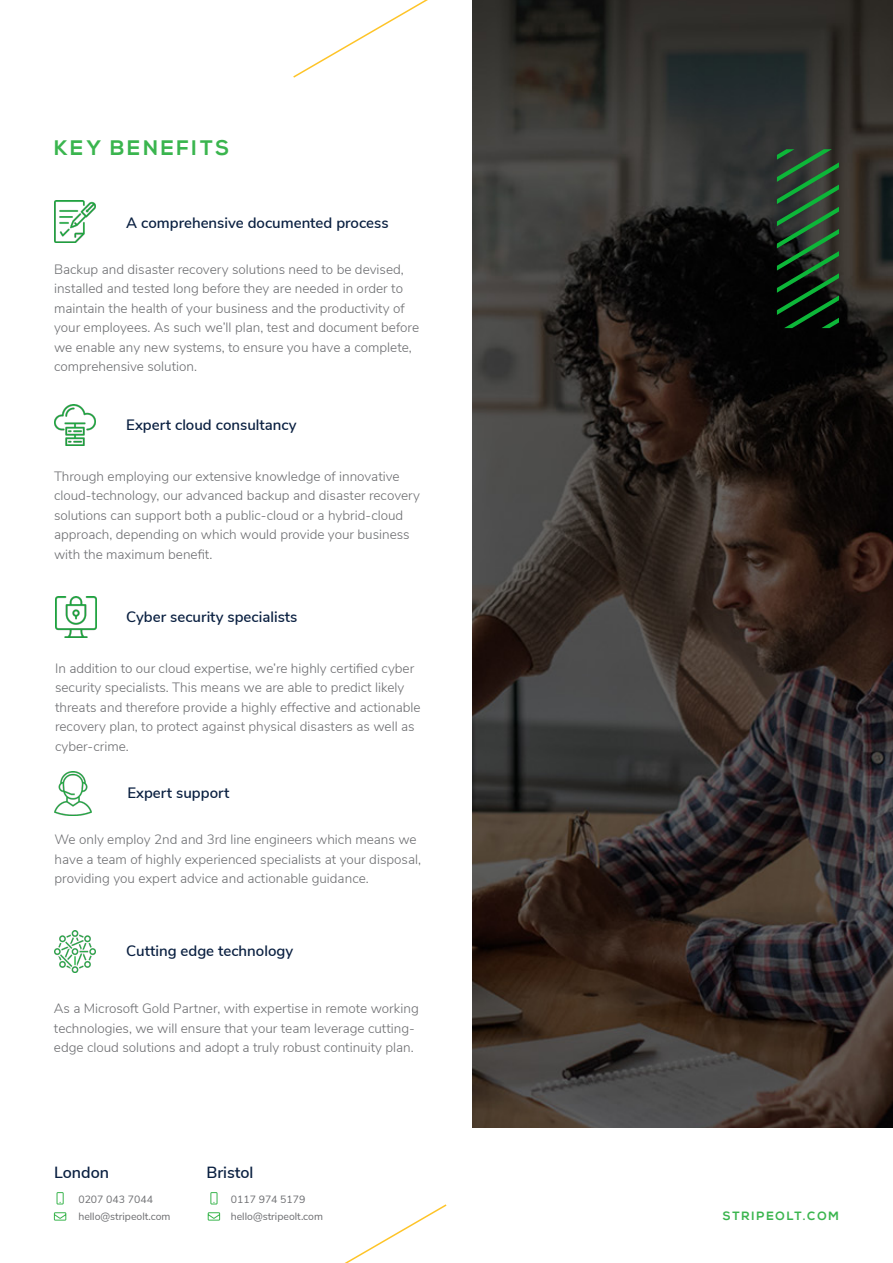
<style>
.page{position:relative;width:893px;height:1263px;background:#fff}
.page>*{position:absolute;margin:0;border:0;box-sizing:border-box;transform-origin:0 0}
.t1{font:700 21px "Nexa";letter-spacing:.12em;color:#3ab54e}
.t2{font:600 16.2px "Nunito Sans";color:#0a2041}
.t3{font:600 15px "Nunito Sans";color:#0a2041}
.t4{font:300 13.5px/19.5px "Nunito Sans";color:#6c6d70}
.t5{font:700 12px "Nexa";letter-spacing:.15em;color:#3ab54e}
.t6{font:10.5px "Nunito Sans";color:#6c6d70}
</style>
<div class="page">
<img style="left:472px;top:0;width:421px;height:1128px">
<svg style="left:777px;top:149px;width:62px;height:179px;background:#1f4327"></svg>
<svg style="left:293px;top:0;width:468px;height:79px"></svg>
<div style="left:57px;top:1192px;width:7px;height:12px;border:1px solid #3ab54e"></div>
<div style="left:211px;top:1192px;width:6px;height:12px;border:1px solid #3ab54e"></div>
<svg style="left:53px;top:1202px;width:394px;height:61px"></svg>
<img style="left:54px;top:200px;width:42px;height:43px">
<img style="left:54px;top:404px;width:42px;height:42px">
<img style="left:55px;top:596px;width:41px;height:41px">
<img style="left:54px;top:772px;width:37px;height:43px">
<img style="left:54px;top:931px;width:42px;height:41px">
<p class="t1" style="left:54px;top:136px;width:177px">KEY BENEFITS</p>
<p class="t3" style="left:126px;top:212px;width:264px">A comprehensive documented process</p>
<p class="t4" style="left:54px;top:258px;width:367px">Backup and disaster recovery solutions need to be devised, installed and tested long before they are needed in order to maintain the health of your business and the productivity of your employees. As such we’ll plan, test and document before we enable any new systems, to ensure you have a complete, comprehensive solution.</p>
<p class="t3" style="left:126px;top:413px;width:172px">Expert cloud consultancy</p>
<p class="t4" style="left:54px;top:465px;width:368px">Through employing our extensive knowledge of innovative cloud-technology, our advanced backup and disaster recovery solutions can support both a public-cloud or a hybrid-cloud approach, depending on which would provide your business with the maximum benefit.</p>
<p class="t3" style="left:126px;top:606px;width:173px">Cyber security specialists</p>
<p class="t4" style="left:55px;top:657px;width:367px">In addition to our cloud expertise, we’re highly certified cyber security specialists. This means we are able to predict likely threats and therefore provide a highly effective and actionable recovery plan, to protect against physical disasters as well as cyber-crime.</p>
<p class="t3" style="left:127px;top:781px;width:104px">Expert support</p>
<p class="t4" style="left:55px;top:829px;width:368px">We only employ 2nd and 3rd line engineers which means we have a team of highly experienced specialists at your disposal, providing you expert advice and actionable guidance.</p>
<p class="t3" style="left:126px;top:940px;width:168px">Cutting edge technology</p>
<p class="t4" style="left:54px;top:998px;width:366px">As a Microsoft Gold Partner, with expertise in remote working technologies, we will ensure that your team leverage cutting&shy;edge cloud solutions and adopt a truly robust continuity plan.</p>
<p class="t2" style="left:54px;top:1160px;width:57px">London</p>
<p class="t6" style="left:78px;top:1191px;width:76px">0207 043 7044</p>
<p class="t6" style="left:78px;top:1209px;width:94px">hello@stripeolt.com</p>
<p class="t2" style="left:206px;top:1160px;width:49px">Bristol</p>
<p class="t6" style="left:231px;top:1191px;width:76px">0117 974 5179</p>
<p class="t6" style="left:231px;top:1209px;width:94px">hello@stripeolt.com</p>
<p class="t5" style="left:723px;top:1209px;width:118px">STRIPEOLT.COM</p>
</div>
